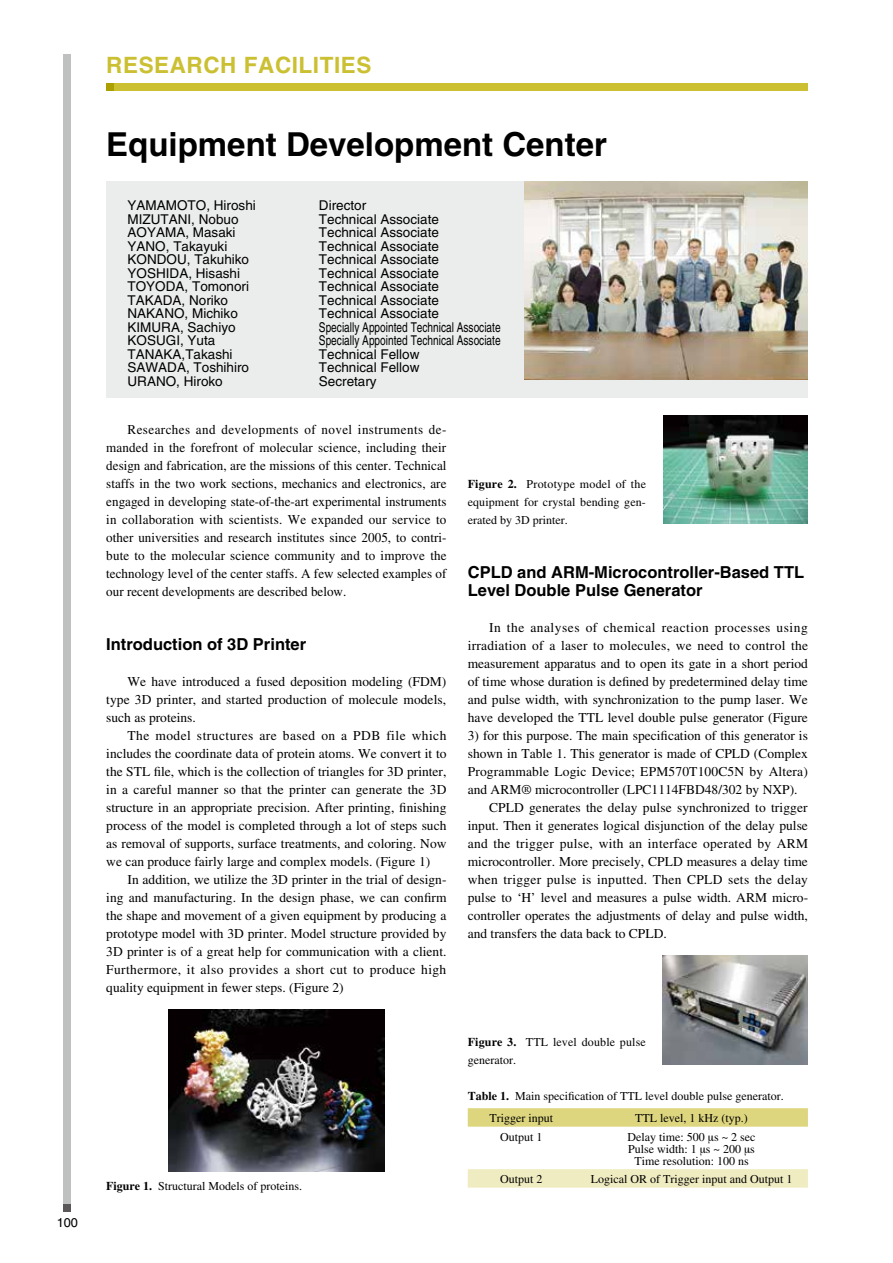
<style>
.page{position:relative;width:893px;height:1263px;background:#fff}
.page>*{position:absolute;margin:0;border:0;box-sizing:border-box;transform-origin:0 0}
.t1{font:700 33px "Helvetica";color:#000}
.t2{font:700 22.5px "Helvetica";letter-spacing:.025em;color:#cbbf32}
.t3{font:700 16.5px/18px "Helvetica";color:#000}
.t4{font:13.5px/18px "Times";color:#000;text-align:justify}
.t5{font:13.5px "Helvetica";color:#000}
.t6{font:13.5px "Times";letter-spacing:.02em;color:#000}
.t7{font:13.5px "Helvetica";color:#000;scale:.75 1}
.t8{font:12.75px "Helvetica";color:#000}
.t9{font:12px/18px "Times";color:#000}
.s1{font-weight:700}
</style>
<div class="page">
<div style="left:106px;top:83px;width:702px;height:7px;background:#cbbf32"></div>
<div style="left:106px;top:83px;width:8px;height:7px;background:#aca000"></div>
<div style="left:64px;top:55px;width:7px;height:1157px;background:#bfc0c0"></div>
<div style="left:64px;top:1205px;width:7px;height:7px;background:#595757"></div>
<div style="left:106px;top:182px;width:702px;height:216px;background:#ebecec"></div>
<svg style="left:468px;top:1108px;width:340px;height:19px;background:#ded782"></svg>
<div style="left:468px;top:1169px;width:340px;height:18px;background:#f0ecc2"></div>
<img style="left:524px;top:182px;width:284px;height:198px">
<img style="left:168px;top:1009px;width:217px;height:163px">
<img style="left:663px;top:415px;width:145px;height:108px">
<img style="left:663px;top:956px;width:145px;height:108px">
<p class="t8" style="left:57px;top:1215px;width:23px">100</p>
<h2 class="t2" style="left:106px;top:51px;width:267px">RESEARCH FACILITIES</h2>
<h1 class="t1" style="left:106px;top:124px;width:502px">Equipment Development Center</h1>
<p class="t5" style="left:128px;top:197px;width:130px">YAMAMOTO, Hiroshi</p>
<p class="t5" style="left:319px;top:197px;width:49px">Director</p>
<p class="t5" style="left:128px;top:211px;width:113px">MIZUTANI, Nobuo</p>
<p class="t5" style="left:319px;top:211px;width:122px">Technical Associate</p>
<p class="t5" style="left:128px;top:224px;width:110px">AOYAMA, Masaki</p>
<p class="t5" style="left:319px;top:224px;width:122px">Technical Associate</p>
<p class="t5" style="left:128px;top:238px;width:101px">YANO, Takayuki</p>
<p class="t5" style="left:319px;top:238px;width:122px">Technical Associate</p>
<p class="t5" style="left:128px;top:251px;width:123px">KONDOU, Takuhiko</p>
<p class="t5" style="left:319px;top:251px;width:122px">Technical Associate</p>
<p class="t5" style="left:128px;top:265px;width:114px">YOSHIDA, Hisashi</p>
<p class="t5" style="left:319px;top:265px;width:122px">Technical Associate</p>
<p class="t5" style="left:128px;top:278px;width:123px">TOYODA, Tomonori</p>
<p class="t5" style="left:319px;top:278px;width:122px">Technical Associate</p>
<p class="t5" style="left:128px;top:292px;width:102px">TAKADA, Noriko</p>
<p class="t5" style="left:319px;top:292px;width:122px">Technical Associate</p>
<p class="t5" style="left:128px;top:305px;width:112px">NAKANO, Michiko</p>
<p class="t5" style="left:319px;top:305px;width:122px">Technical Associate</p>
<p class="t5" style="left:128px;top:319px;width:110px">KIMURA, Sachiyo</p>
<p class="t7" style="left:319px;top:319px;width:244px">Specially Appointed Technical Associate</p>
<p class="t5" style="left:128px;top:332px;width:89px">KOSUGI, Yuta</p>
<p class="t7" style="left:319px;top:332px;width:244px">Specially Appointed Technical Associate</p>
<p class="t5" style="left:128px;top:346px;width:107px">TANAKA,Takashi</p>
<p class="t5" style="left:319px;top:346px;width:102px">Technical Fellow</p>
<p class="t5" style="left:128px;top:359px;width:123px">SAWADA, Toshihiro</p>
<p class="t5" style="left:319px;top:359px;width:102px">Technical Fellow</p>
<p class="t5" style="left:128px;top:373px;width:97px">URANO, Hiroko</p>
<p class="t5" style="left:319px;top:373px;width:59px">Secretary</p>
<p class="t4" style="left:106px;top:420px;width:342px;text-indent:21px">Researches and developments of novel instruments de&shy;manded in the forefront of molecular science, including their design and fabrication, are the missions of this center. Technical staffs in the two work sections, mechanics and electronics, are engaged in developing state-of-the-art experimental instruments in collaboration with scientists. We expanded our service to other universities and research institutes since 2005, to contri&shy;bute to the molecular science community and to improve the technology level of the center staffs. A few selected examples of our recent developments are described below.</p>
<p class="t3" style="left:106px;top:635px;width:201px">Introduction of 3D Printer</p>
<p class="t4" style="left:106px;top:672px;width:342px;text-indent:21px">We have introduced a fused deposition modeling (FDM) type 3D printer, and started production of molecule models, such as proteins.</p>
<p class="t4" style="left:106px;top:726px;width:342px;text-indent:21px">The model structures are based on a PDB file which includes the coordinate data of protein atoms. We convert it to the STL file, which is the collection of triangles for 3D printer, in a careful manner so that the printer can generate the 3D structure in an appropriate precision. After printing, finishing process of the model is completed through a lot of steps such as removal of supports, surface treatments, and coloring. Now we can produce fairly large and complex models. (Figure 1)</p>
<p class="t4" style="left:106px;top:870px;width:342px;text-indent:21px">In addition, we utilize the 3D printer in the trial of design&shy;ing and manufacturing. In the design phase, we can confirm the shape and movement of a given equipment by producing a prototype model with 3D printer. Model structure provided by 3D printer is of a great help for communication with a client.<br>Furthermore, it also provides a short cut to produce high quality equipment in fewer steps. (Figure 2)</p>
<p class="t9" style="left:106px;top:1176px;width:197px"><span class="s1">Figure 1.</span> Structural Models of proteins.</p>
<p class="t9" style="left:468px;top:474px;width:180px;text-align:justify"><span class="s1">Figure 2.</span> Prototype model of the equipment for crystal bending gen&shy;erated by 3D printer.</p>
<p class="t3" style="left:468px;top:563px;width:338px">CPLD and ARM-Microcontroller-Based TTL<br>Level Double Pulse Generator</p>
<p class="t4" style="left:468px;top:618px;width:342px;text-indent:21px">In the analyses of chemical reaction processes using irradiation of a laser to molecules, we need to control the measurement apparatus and to open its gate in a short period of time whose duration is defined by predetermined delay time and pulse width, with synchronization to the pump laser. We have developed the TTL level double pulse generator (Figure</p>
<p class="t4" style="left:468px;top:726px;width:342px">3) for this purpose. The main specification of this generator is</p>
<p class="t4" style="left:468px;top:744px;width:342px">shown in Table 1. This generator is made of CPLD (Complex</p>
<p class="t4" style="left:468px;top:762px;width:342px">Programmable Logic Device; EPM570T100C5N by Altera)</p>
<p class="t4" style="left:468px;top:780px;width:331px">and ARM® microcontroller (LPC1114FBD48/302 by NXP).</p>
<p class="t4" style="left:489px;top:798px;width:320px">CPLD generates the delay pulse synchronized to trigger</p>
<p class="t4" style="left:468px;top:816px;width:342px">input. Then it generates logical disjunction of the delay pulse</p>
<p class="t6" style="left:468px;top:835px;width:342px">and the trigger pulse, with an interface operated by ARM</p>
<p class="t4" style="left:468px;top:852px;width:342px">microcontroller. More precisely, CPLD measures a delay time</p>
<p class="t6" style="left:468px;top:871px;width:342px">when trigger pulse is inputted. Then CPLD sets the delay</p>
<p class="t4" style="left:468px;top:888px;width:341px">pulse to ‘H’ level and measures a pulse width. ARM micro-</p>
<p class="t4" style="left:468px;top:906px;width:342px">controller operates the adjustments of delay and pulse width,</p>
<p class="t4" style="left:468px;top:924px;width:201px">and transfers the data back to CPLD.</p>
<p class="t9" style="left:468px;top:1032px;width:180px"><span class="s1">Figure 3.</span> TTL level double pulse generator.</p>
<p class="t9" style="left:490px;top:1084px;width:296px;line-height:22.8px;text-indent:-22px"><span class="s1">Table 1.</span> Main specification of TTL level double pulse generator.<br>Trigger input</p>
<p class="t9" style="left:635px;top:1109px;width:114px">TTL level, 1 kHz (typ.)</p>
<p class="t9" style="left:500px;top:1128px;width:44px">Output 1</p>
<p class="t9" style="left:628px;top:1131px;width:129px;line-height:12px;text-align:center">Delay time: 500 μs ~ 2 sec<br>Pulse width: 1 μs ~ 200 μs<br>Time resolution: 100 ns</p>
<p class="t9" style="left:500px;top:1170px;width:44px">Output 2</p>
<p class="t9" style="left:591px;top:1170px;width:203px">Logical OR of Trigger input and Output 1</p>
</div>
